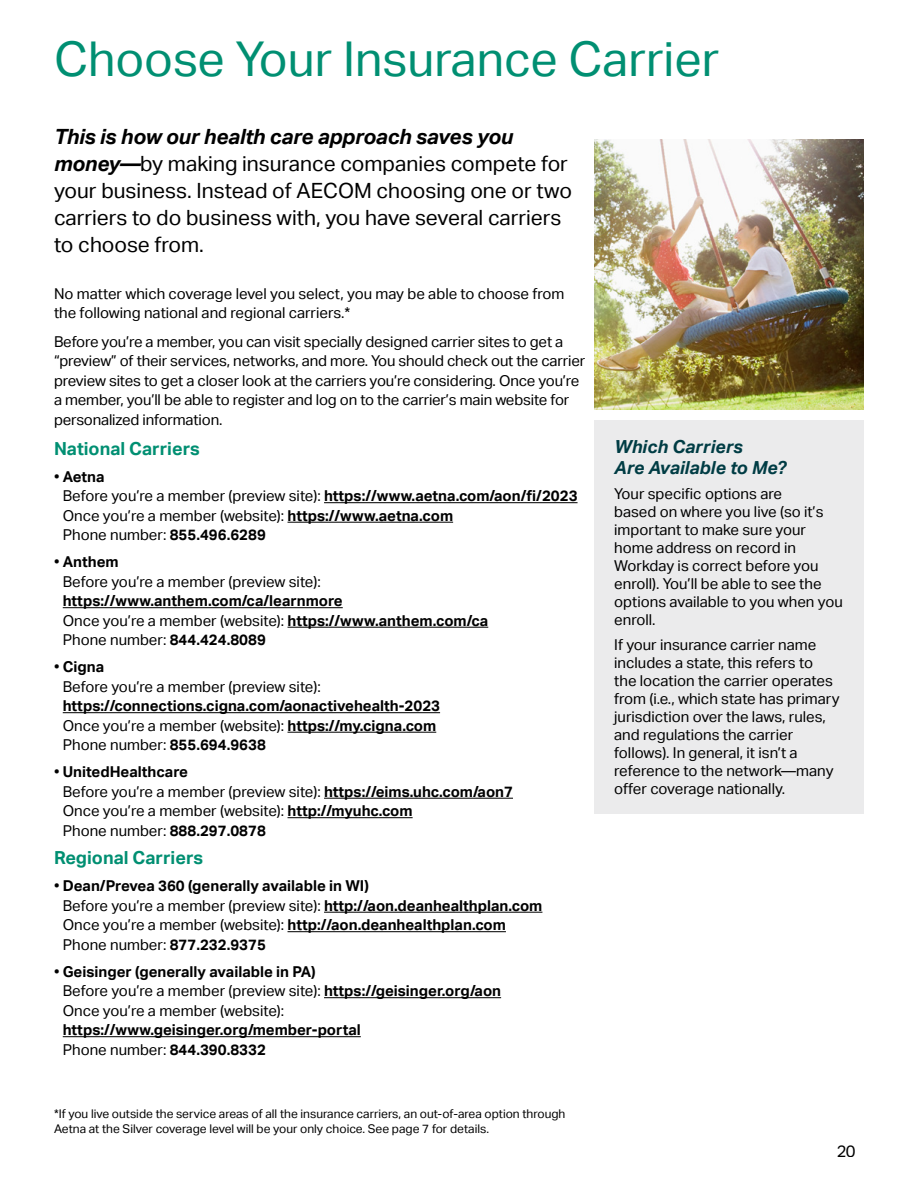
<style>
.page{position:relative;width:918px;height:1188px;background:#fff}
.page>*{position:absolute;margin:0;border:0;box-sizing:border-box;transform-origin:0 0}
.t1{font:48px "AECOM Sans";color:#008f72}
.t2{font:21px/27px "AECOM Sans";color:#000}
.t3{font:700 18px "AECOM Sans";color:#008f72}
.t4{font:italic 700 18px/21px "AECOM Sans";color:#003c44}
.t5{font:16.5px "AECOM Sans";color:#000}
.t6{font:15px/18px "AECOM Sans";color:#000}
.t7{font:700 15px/19.5px "AECOM Sans";color:#000}
.t8{font:12px/15px "AECOM Sans";color:#000}
.s1{font-weight:700;font-style:italic}
.s2{font-weight:700}
.s3{font-weight:400}
</style>
<div class="page">
<div style="left:594px;top:420px;width:270px;height:394px;background:#ebebec"></div>
<img style="left:594px;top:139px;width:270px;height:270px">
<hr style="left:324px;top:502px;width:254px;height:1px;background:#000">
<hr style="left:288px;top:522px;width:165px;height:1px;background:#000">
<hr style="left:63px;top:607px;width:280px;height:1px;background:#000">
<hr style="left:288px;top:627px;width:200px;height:1px;background:#000">
<hr style="left:63px;top:712px;width:377px;height:1px;background:#000">
<hr style="left:288px;top:732px;width:148px;height:1px;background:#000">
<hr style="left:324px;top:798px;width:189px;height:1px;background:#000">
<hr style="left:288px;top:817px;width:125px;height:1px;background:#000">
<hr style="left:324px;top:912px;width:218px;height:1px;background:#000">
<hr style="left:288px;top:931px;width:218px;height:1px;background:#000">
<hr style="left:324px;top:997px;width:177px;height:1px;background:#000">
<hr style="left:63px;top:1036px;width:298px;height:1px;background:#000">
<h1 class="t1" style="left:54px;top:32px;width:667px">Choose Your Insurance Carrier</h1>
<h2 class="t2" style="left:54px;top:123px;width:519px"><span class="s1">This is how our health care approach saves you money—</span>by making insurance companies compete for your business. Instead of AECOM choosing one or two carriers to do business with, you have several carriers to choose from.</h2>
<p class="t6" style="left:54px;top:284px;width:512px;line-height:19.5px">No matter which coverage level you select, you may be able to choose from the following national and regional carriers.*</p>
<p class="t6" style="left:54px;top:332px;width:533px;line-height:19.5px">Before you’re a member, you can visit specially designed carrier sites to get a “preview” of their services, networks, and more. You should check out the carrier preview sites to get a closer look at the carriers you’re considering. Once you’re a member, you’ll be able to register and log on to the carrier’s main website for personalized information.</p>
<p class="t3" style="left:54px;top:438px;width:147px">National Carriers</p>
<p class="t6" style="left:63px;top:467px;width:516px;line-height:19.5px;text-indent:-9px">• <span class="s2">Aetna<br></span>Before you’re a member (preview site): <span class="s2">https://www.aetna.com/aon/fi/2023<br></span>Once you’re a member (website): <span class="s2">https://www.aetna.com<br></span>Phone number: <span class="s2">855.496.6289</span></p>
<p class="t6" style="left:63px;top:552px;width:259px;line-height:19.5px;text-indent:-9px">• <span class="s2">Anthem<br></span>Before you’re a member (preview site):</p>
<p class="t7" style="left:63px;top:591px;width:427px">https://www.anthem.com/ca/learnmore<br><span class="s3">Once you’re a member (website):</span> https://www.anthem.com/ca<br><span class="s3">Phone number:</span> 844.424.8089</p>
<p class="t6" style="left:63px;top:657px;width:259px;line-height:19.5px;text-indent:-9px">• <span class="s2">Cigna<br></span>Before you’re a member (preview site):</p>
<p class="t7" style="left:63px;top:696px;width:379px">https://connections.cigna.com/aonactivehealth-2023<br><span class="s3">Once you’re a member (website):</span> https://my.cigna.com<br><span class="s3">Phone number:</span> 855.694.9638</p>
<p class="t6" style="left:63px;top:762px;width:452px;line-height:19.5px;text-indent:-9px">• <span class="s2">UnitedHealthcare<br></span>Before you’re a member (preview site): <span class="s2">https://eims.uhc.com/aon7<br></span>Once you’re a member (website): <span class="s2">http://myuhc.com<br></span>Phone number: <span class="s2">888.297.0878</span></p>
<p class="t3" style="left:54px;top:847px;width:151px">Regional Carriers</p>
<p class="t7" style="left:63px;top:876px;width:481px;text-indent:-9px"><span class="s3">•</span> Dean/Prevea 360 (generally available in WI)<br><span class="s3">Before you’re a member (preview site):</span> http://aon.deanhealthplan.com <span class="s3">Once you’re a member (website):</span> http://aon.deanhealthplan.com <span class="s3">Phone number:</span> 877.232.9375</p>
<p class="t6" style="left:63px;top:962px;width:440px;line-height:19.5px;text-indent:-9px">• <span class="s2">Geisinger (generally available in PA)<br></span>Before you’re a member (preview site): <span class="s2">https://geisinger.org/aon<br></span>Once you’re a member (website):</p>
<p class="t7" style="left:63px;top:1020px;width:300px">https://www.geisinger.org/member-portal<br><span class="s3">Phone number:</span> 844.390.8332</p>
<p class="t8" style="left:54px;top:1106px;width:513px">*If you live outside the service areas of all the insurance carriers, an out-of-area option through<br>Aetna at the Silver coverage level will be your only choice. See page 7 for details.</p>
<p class="t4" style="left:614px;top:436px;width:173px">Which Carriers<br>Are Available to Me?</p>
<p class="t6" style="left:614px;top:485px;width:230px">Your specific options are<br>based on where you live (so it’s important to make sure your home address on record in<br>Workday is correct before you enroll). You’ll be able to see the options available to you when you enroll.</p>
<p class="t6" style="left:614px;top:635px;width:227px">If your insurance carrier name includes a state, this refers to<br>the location the carrier operates from (i.e., which state has primary jurisdiction over the laws, rules, and regulations the carrier follows). In general, it isn’t a reference to the network—many offer coverage nationally.</p>
<p class="t5" style="left:836px;top:1141px;width:21px">20</p>
</div>
